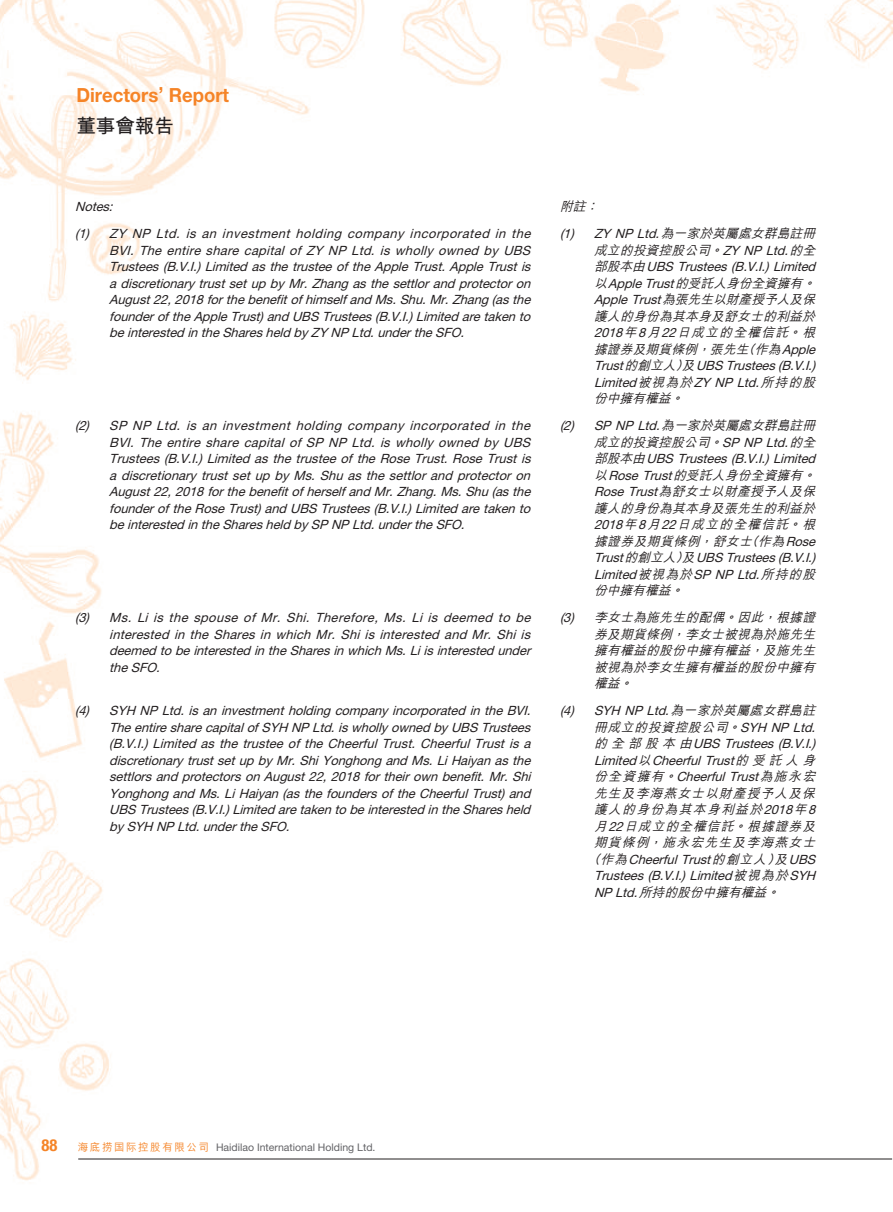
<style>
.page{position:relative;width:893px;height:1212px;background:#fff}
.page>*{position:absolute;margin:0;border:0;box-sizing:border-box;transform-origin:0 0}
.t1{font:700 19.5px "Helvetica Neue LT Std";color:#f58427;scale:.95 1}
.t2{font:700 19.5px "M Hei HK";color:#231f20}
._2__附註內文{font:italic 12.75px/16.5px "Helvetica Neue LT Std";color:#231f20;text-align:justify}
._2__附註內文-2{font:italic 500 12.75px/16.5px "M Hei HK";color:#231f20;text-align:justify}
.t3{font:10.5px "Helvetica Neue LT Std";color:#636366}
.s1{font-weight:700}
.s2{font-family:"M Hei HK";font-weight:500}
.s3{font-family:"M Hei HK";font-weight:700}
.s4{font-family:"Helvetica Neue LT Std";font-weight:400}
.s5{font-weight:700;font-stretch:condensed;font-size:16.5px;color:#f58427}
.s6{font-family:"M Hei HKS";font-weight:500;color:#f58427}
</style>
<div class="page">
<img style="left:0;top:0;width:892px;height:1181px">
<hr style="left:78px;top:1158px;width:814px;height:1px;background:#231f20">
<h1 class="t1" style="left:76px;top:83px;width:162px">Directors’ Report</h1>
<h1 class="t2" style="left:76px;top:111px;width:99px">董事會報告</h1>
<p class="_2__附註內文" style="left:75px;top:198px;width:43px">Notes:</p>
<p class="_2__附註內文" style="left:109px;top:225px;width:427px;text-indent:-34px">(1) ZY NP Ltd. is an investment holding company incorporated in the BVI. The entire share capital of ZY NP Ltd. is wholly owned by UBS Trustees(B.V.I.) Limited asthetrusteeoftheAppleTrust.AppleTrustis adiscretionarytrustsetup byMr.Zhangasthesettlorand protectoron August22,2018forthebenefitofhimselfand Ms.Shu.Mr.Zhang(asthe founderoftheAppleTrust) and UBS Trustees(B.V.I.) Limited aretakento beinterested intheSharesheld byZY NP Ltd.undertheSFO.</p>
<p class="_2__附註內文" style="left:109px;top:417px;width:427px;text-indent:-34px">(2) SP NP Ltd. is an investment holding company incorporated in the BVI. The entire share capital of SP NP Ltd. is wholly owned by UBS Trustees (B.V.I.) Limited as the trustee of the Rose Trust. Rose Trust is a discretionary trust set up by Ms. Shu as the settlor and protector on August22,2018forthebenefitofherselfand Mr.Zhang.Ms.Shu(asthe founderoftheRoseTrust) and UBS Trustees(B.V.I.) Limited aretakento beinterested intheSharesheld bySP NP Ltd.undertheSFO.</p>
<p class="_2__附註內文" style="left:109px;top:609px;width:427px;text-indent:-34px">(3) Ms. Li is the spouse of Mr. Shi. Therefore, Ms. Li is deemed to be interested in the Shares in which Mr. Shi is interested and Mr. Shi is deemed tobeinterested intheSharesinwhichMs.Liisinterested under theSFO.</p>
<p class="_2__附註內文" style="left:109px;top:702px;width:427px;text-indent:-34px">(4) SYH NP Ltd.isaninvestmentholdingcompanyincorporated intheBVI.<br>TheentiresharecapitalofSYH NP Ltd.iswhollyowned byUBS Trustees (B.V.I.) Limited as the trustee of the Cheerful Trust. Cheerful Trust is a discretionarytrustsetup byMr.ShiYonghongand Ms.LiHaiyanasthe settlorsand protectorsonAugust22,2018fortheirownbenefit.Mr.Shi Yonghongand Ms.LiHaiyan(asthefoundersoftheCheerfulTrust) and UBS Trustees(B.V.I.) Limited aretakentobeinterested intheSharesheld bySYH NP Ltd.undertheSFO.</p>
<p class="_2__附註內文-2" style="left:560px;top:197px;width:44px">附註<span class="s1">：</span></p>
<p class="_2__附註內文" style="left:594px;top:225px;width:227px;text-align:left;text-indent:-34px">(1) ZY NP Ltd.<span class="s2">為一家於英屬處女群島註冊成立的投資控股公司</span><span class="s3">。</span>ZY NP Ltd.<span class="s2">的全部股本由</span>UBS Trustees(B.V.I.) Limited<span class="s2">以</span>AppleTrust<span class="s2">的受託人身份全資擁有</span><span class="s3">。<br></span>AppleTrust <span class="s2">為張先生以財產授予人及保護人的身份為其本身及舒女士的利益於<br></span>2018<span class="s2">年</span>8<span class="s2">月</span>22<span class="s2">日成立的全權信託</span><span class="s3">。</span><span class="s2">根據證券及期貨條例</span><span class="s3">，</span><span class="s2">張先生</span><span class="s3">（</span><span class="s2">作為</span>Apple<br>Trust<span class="s2">的創立人</span><span class="s3">）</span><span class="s2">及</span>UBS Trustees(B.V.I.)<br>Limited<span class="s2">被視為於</span>ZY NP Ltd.<span class="s2">所持的股份中擁有權益</span><span class="s3">。</span></p>
<p class="_2__附註內文" style="left:594px;top:417px;width:227px;text-align:left;text-indent:-34px">(2) SP NP Ltd.<span class="s2">為一家於英屬處女群島註冊成立的投資控股公司</span><span class="s3">。</span>SP NP Ltd.<span class="s2">的全部股本由</span>UBS Trustees(B.V.I.) Limited<span class="s2">以</span>RoseTrust<span class="s2">的受託人身份全資擁有</span><span class="s3">。<br></span>RoseTrust<span class="s2">為舒女士以財產授予人及保護人的身份為其本身及張先生的利益於<br></span>2018<span class="s2">年</span>8<span class="s2">月</span>22<span class="s2">日成立的全權信託</span><span class="s3">。</span><span class="s2">根據證券及期貨條例</span><span class="s3">，</span><span class="s2">舒女士</span><span class="s3">（</span><span class="s2">作為</span>Rose<br>Trust<span class="s2">的創立人</span><span class="s3">）</span><span class="s2">及</span>UBS Trustees(B.V.I.)<br>Limited<span class="s2">被視為於</span>SP NP Ltd.<span class="s2">所持的股份中擁有權益</span><span class="s3">。</span></p>
<p class="_2__附註內文-2" style="left:594px;top:608px;width:227px;text-indent:-34px"><span class="s4">(3)</span> 李女士為施先生的配偶<span class="s1">。</span>因此<span class="s1">，</span>根據證券及期貨條例<span class="s1">，</span>李女士被視為於施先生擁有權益的股份中擁有權益<span class="s1">，</span>及施先生被視為於李女生擁有權益的股份中擁有權益<span class="s1">。</span></p>
<p class="_2__附註內文" style="left:560px;top:702px;width:261px">(4) SYH NP Ltd.<span class="s2">為一家於英屬處女群島註</span></p>
<p class="_2__附註內文-2" style="left:594px;top:718px;width:227px">冊成立的投資控股公司<span class="s1">。</span><span class="s4">SYH NP Ltd.</span></p>
<p class="_2__附註內文" style="left:594px;top:735px;width:223px"><span class="s2">的全部股本由</span>UBS Trustees(B.V.I.)</p>
<p class="_2__附註內文" style="left:594px;top:752px;width:227px">Limited<span class="s2">以</span>CheerfulTrust<span class="s2">的受託人身</span></p>
<p class="_2__附註內文" style="left:594px;top:768px;width:227px"><span class="s2">份全資擁有</span><span class="s3">。</span>CheerfulTrust<span class="s2">為施永宏</span></p>
<p class="_2__附註內文-2" style="left:594px;top:784px;width:227px">先生及李海燕女士以財產授予人及保</p>
<p class="_2__附註內文-2" style="left:594px;top:800px;width:227px">護人的身份為其本身利益於<span class="s4">2018</span>年<span class="s4">8</span></p>
<p class="_2__附註內文-2" style="left:594px;top:817px;width:227px">月<span class="s4">22</span>日成立的全權信託<span class="s1">。</span>根據證券及</p>
<p class="_2__附註內文-2" style="left:594px;top:833px;width:227px">期貨條例<span class="s1">，</span>施永宏先生及李海燕女士</p>
<p class="_2__附註內文" style="left:588px;top:851px;width:233px"><span class="s3">（</span><span class="s2">作為</span>CheerfulTrust<span class="s2">的創立人</span><span class="s3">）</span><span class="s2">及</span>UBS</p>
<p class="_2__附註內文" style="left:594px;top:867px;width:227px">Trustees(B.V.I.) Limited<span class="s2">被視為於</span>SYH</p>
<p class="_2__附註內文-2" style="left:594px;top:883px;width:191px"><span class="s4">NP Ltd.</span> 所持的股份中擁有權益<span class="s1">。</span></p>
<p class="t3" style="left:42px;top:1141px;width:335px"><span class="s5">88</span> <span class="s6">海底撈國際控股有限公司</span> Haidilao International Holding Ltd.</p>
</div>
